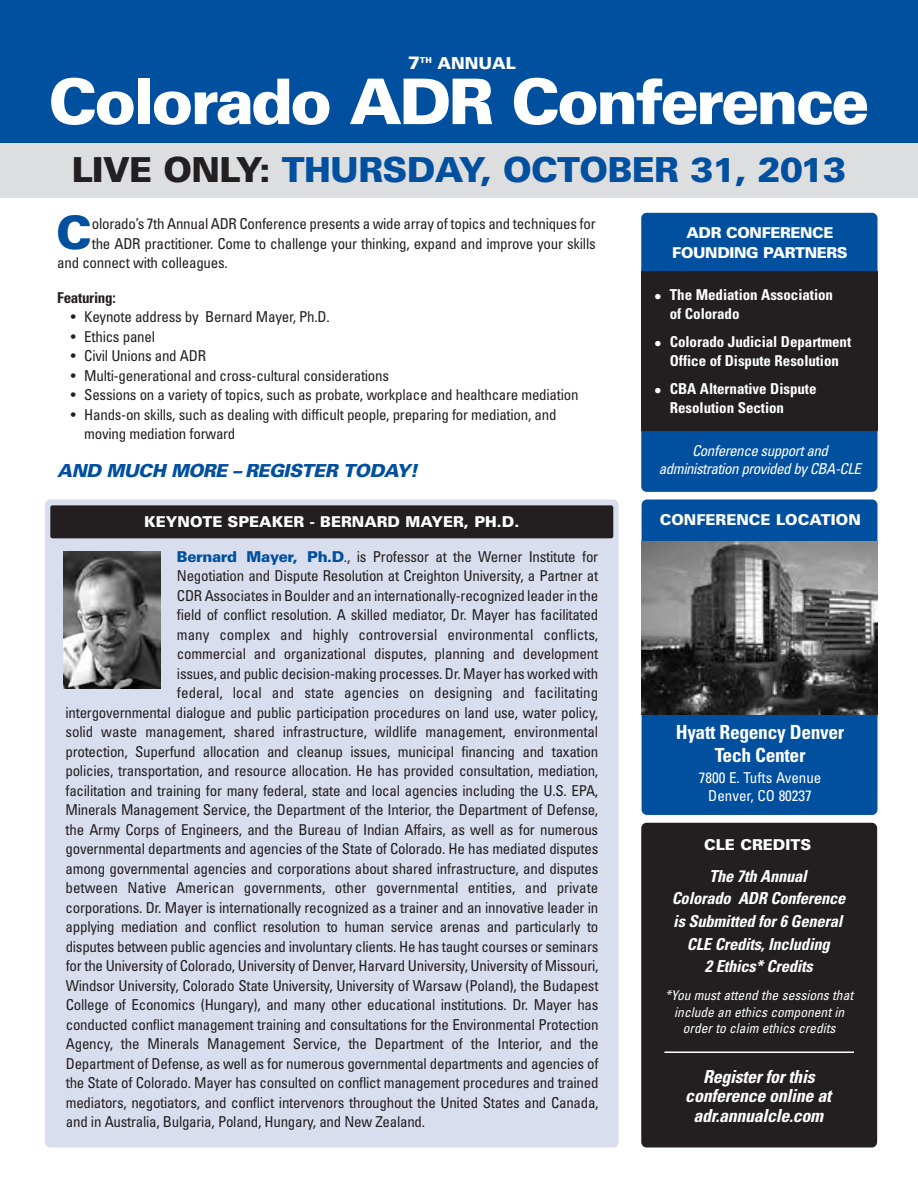
<style>
.page{position:relative;width:918px;height:1188px;background:#fff}
.page>*{position:absolute;margin:0;border:0;box-sizing:border-box;transform-origin:0 0}
.t1{font:900 63px "Univers";letter-spacing:-.045em;color:#fff}
.t2{font:900 46.2px "Univers";color:#01509f}
.t3{font:900 34.5px "Univers";letter-spacing:-.02em;color:#01509f}
.t4{font:700 condensed 19.5px/22.5px "Univers";letter-spacing:-.02em;color:#fff;text-align:center}
.t5{font:italic 700 condensed 18px/19.5px "Univers";letter-spacing:-.02em;color:#fff;text-align:center}
.t6{font:italic 900 18px "Univers";letter-spacing:-.025em;color:#01509f}
.t7{font:italic 700 condensed 16.5px/22.5px "Univers";letter-spacing:-.015em;color:#fff;text-align:center}
.t8{font:900 16.5px "Univers";letter-spacing:-.005em;color:#fff}
.t9{font:condensed 15px/19.5px "Univers";letter-spacing:-.02em;color:#231f20}
.t10{font:condensed 15px "Univers";color:#231f20}
.t11{font:700 condensed 15px/19.6px "Univers";letter-spacing:-.005em;color:#fff}
.t12{font:900 15px "Univers";color:#fff}
.t13{font:italic condensed 15px/18.1px "Univers";letter-spacing:-.03em;color:#fff;text-align:center}
.t14{font:condensed 15px/18px "Univers";color:#fff;text-align:center}
.t15{font:900 15px/19.6px "Univers";letter-spacing:-.025em;color:#fff;text-align:center}
.t16{font:700 condensed 15px "Univers";letter-spacing:-.02em;color:#231f20}
.t17{font:italic condensed 13.5px/16.5px "Univers";color:#fff;text-align:center}
.s1{font-size:18px}
.s2{color:#231f20}
.s3{font-weight:900;font-stretch:normal;color:#01509f}
</style>
<div class="page">
<div style="left:45px;top:500px;width:574px;height:648px;background:#d9deef;border-radius:5px"></div>
<div style="left:50px;top:505px;width:563px;height:33px;background:#231f20;border-radius:2px"></div>
<div style="left:641px;top:213px;width:237px;height:279px;background:#01509f;border-radius:5px"></div>
<div style="left:641px;top:272px;width:237px;height:159px;background:#231f20"></div>
<div style="left:642px;top:500px;width:236px;height:315px;background:#01509f;border-radius:5px"></div>
<div style="left:641px;top:823px;width:236px;height:325px;background:#231f20;border-radius:5px"></div>
<img style="left:642px;top:541px;width:236px;height:173px">
<img style="left:63px;top:551px;width:98px;height:137px">
<div style="left:0;top:0;width:918px;height:145px;background:#01509f"></div>
<div style="left:0;top:143px;width:918px;height:55px;background:#dddee0"></div>
<hr style="left:917px;top:0;width:1px;height:81px;background:#1e1818">
<hr style="left:664px;top:1052px;width:190px;height:1px;background:#fff">
<p class="t8" style="left:408px;top:52px;width:109px"><span class="s1">7</span><sup>TH</sup> ANNUAL</p>
<h1 class="t1" style="left:48px;top:62px;width:823px">Colorado ADR Conference</h1>
<h3 class="t3" style="left:72px;top:148px;width:776px"><span class="s2">LIVE ONLY:</span> THURSDAY, OCTOBER 31, 2013</h3>
<h2 class="t2" style="left:56px;top:203px;width:37px">C</h2>
<p class="t9" style="left:92px;top:214px;width:505px">olorado’s 7th Annual ADR Conference presents a wide array of topics and techniques for</p>
<p class="t9" style="left:92px;top:233px;width:505px">the ADR practitioner. Come to challenge your thinking, expand and improve your skills</p>
<p class="t9" style="left:57px;top:253px;width:172px">and connect with colleagues.</p>
<p class="t16" style="left:57px;top:288px;width:60px">Featuring:</p>
<p class="t9" style="left:71px;top:307px;width:260px">• Keynote address by Bernard Mayer, Ph.D.</p>
<p class="t9" style="left:71px;top:326px;width:86px">• Ethics panel</p>
<p class="t9" style="left:71px;top:346px;width:137px">• Civil Unions and ADR</p>
<p class="t9" style="left:71px;top:365px;width:320px">• Multi-generational and cross-cultural considerations</p>
<p class="t9" style="left:71px;top:385px;width:509px">• Sessions on a variety of topics, such as probate, workplace and healthcare mediation</p>
<p class="t9" style="left:84px;top:404px;width:474px;text-indent:-14px">• Hands-on skills, such as dealing with difficult people, preparing for mediation, and moving mediation forward</p>
<p class="t6" style="left:57px;top:459px;width:362px">AND MUCH MORE – REGISTER TODAY!</p>
<p class="t15" style="left:672px;top:223px;width:177px">ADR CONFERENCE<br>FOUNDING PARTNERS</p>
<p class="t11" style="left:670px;top:285px;width:165px;text-indent:-15px">• The Mediation Association of Colorado</p>
<p class="t11" style="left:655px;top:332px;width:198px;text-align:center">• Colorado Judicial Department<br>Office of Dispute Resolution</p>
<p class="t11" style="left:670px;top:379px;width:148px;text-indent:-15px">• CBA Alternative Dispute<br>Resolution Section</p>
<p class="t13" style="left:659px;top:441px;width:204px">Conference support and administration provided by CBA-CLE</p>
<p class="t12" style="left:144px;top:512px;width:377px">KEYNOTE SPEAKER - BERNARD MAYER, PH.D.</p>
<p class="t12" style="left:660px;top:511px;width:203px">CONFERENCE LOCATION</p>
<p class="t9" style="left:177px;top:546px;width:423px"><span class="s3">Bernard Mayer, Ph.D</span>., is Professor at the Werner Institute for</p>
<p class="t9" style="left:177px;top:566px;width:423px">Negotiation and Dispute Resolution at Creighton University, a Partner at</p>
<p class="t9" style="left:177px;top:585px;width:423px">CDR Associates in Boulder and an internationally-recognized leader in the</p>
<p class="t9" style="left:177px;top:605px;width:423px">field of conflict resolution. A skilled mediator, Dr. Mayer has facilitated</p>
<p class="t10" style="left:177px;top:625px;width:423px">many complex and highly controversial environmental conflicts,</p>
<p class="t9" style="left:177px;top:644px;width:423px">commercial and organizational disputes, planning and development</p>
<p class="t9" style="left:177px;top:663px;width:423px">issues, and public decision-making processes. Dr. Mayer has worked with</p>
<p class="t10" style="left:177px;top:684px;width:423px">federal, local and state agencies on designing and facilitating</p>
<p class="t9" style="left:66px;top:702px;width:534px">intergovernmental dialogue and public participation procedures on land use, water policy,</p>
<p class="t9" style="left:66px;top:722px;width:534px">solid waste management, shared infrastructure, wildlife management, environmental</p>
<p class="t9" style="left:66px;top:741px;width:534px">protection, Superfund allocation and cleanup issues, municipal financing and taxation</p>
<p class="t9" style="left:66px;top:761px;width:534px">policies, transportation, and resource allocation. He has provided consultation, mediation,</p>
<p class="t9" style="left:66px;top:780px;width:534px">facilitation and training for many federal, state and local agencies including the U.S. EPA,</p>
<p class="t9" style="left:66px;top:800px;width:534px">Minerals Management Service, the Department of the Interior, the Department of Defense,</p>
<p class="t9" style="left:66px;top:819px;width:534px">the Army Corps of Engineers, and the Bureau of Indian Affairs, as well as for numerous</p>
<p class="t9" style="left:66px;top:839px;width:534px">governmental departments and agencies of the State of Colorado. He has mediated disputes</p>
<p class="t9" style="left:66px;top:858px;width:534px">among governmental agencies and corporations about shared infrastructure, and disputes</p>
<p class="t10" style="left:66px;top:879px;width:534px">between Native American governments, other governmental entities, and private</p>
<p class="t9" style="left:66px;top:897px;width:534px">corporations. Dr. Mayer is internationally recognized as a trainer and an innovative leader in</p>
<p class="t9" style="left:66px;top:917px;width:534px">applying mediation and conflict resolution to human service arenas and particularly to</p>
<p class="t9" style="left:66px;top:936px;width:534px">disputes between public agencies and involuntary clients. He has taught courses or seminars</p>
<p class="t9" style="left:66px;top:956px;width:534px">for the University of Colorado, University of Denver, Harvard University, University of Missouri,</p>
<p class="t9" style="left:66px;top:975px;width:534px">Windsor University, Colorado State University, University of Warsaw (Poland), the Budapest</p>
<p class="t9" style="left:66px;top:995px;width:534px">College of Economics (Hungary), and many other educational institutions. Dr. Mayer has</p>
<p class="t9" style="left:66px;top:1014px;width:534px">conducted conflict management training and consultations for the Environmental Protection</p>
<p class="t9" style="left:66px;top:1034px;width:534px">Agency, the Minerals Management Service, the Department of the Interior, and the</p>
<p class="t9" style="left:66px;top:1053px;width:534px">Department of Defense, as well as for numerous governmental departments and agencies of</p>
<p class="t9" style="left:66px;top:1073px;width:534px">the State of Colorado. Mayer has consulted on conflict management procedures and trained</p>
<p class="t9" style="left:66px;top:1092px;width:534px">mediators, negotiators, and conflict intervenors throughout the United States and Canada,</p>
<p class="t9" style="left:66px;top:1112px;width:361px">and in Australia, Bulgaria, Poland, Hungary, and New Zealand.</p>
<h3 class="t4" style="left:676px;top:721px;width:170px">Hyatt Regency Denver<br>Tech Center</h3>
<p class="t14" style="left:699px;top:768px;width:124px">7800 E. Tufts Avenue<br>Denver, CO 80237</p>
<p class="t12" style="left:704px;top:835px;width:109px">CLE CREDITS</p>
<p class="t7" style="left:672px;top:865px;width:175px">The 7th Annual<br>Colorado ADR Conference is Submitted for 6 General<br>CLE Credits, Including<br>2 Ethics* Credits</p>
<p class="t17" style="left:665px;top:987px;width:190px">*You must attend the sessions that include an ethics component in order to claim ethics credits</p>
<p class="t5" style="left:685px;top:1067px;width:147px">Register for this conference online at adr.annualcle.com</p>
</div>
